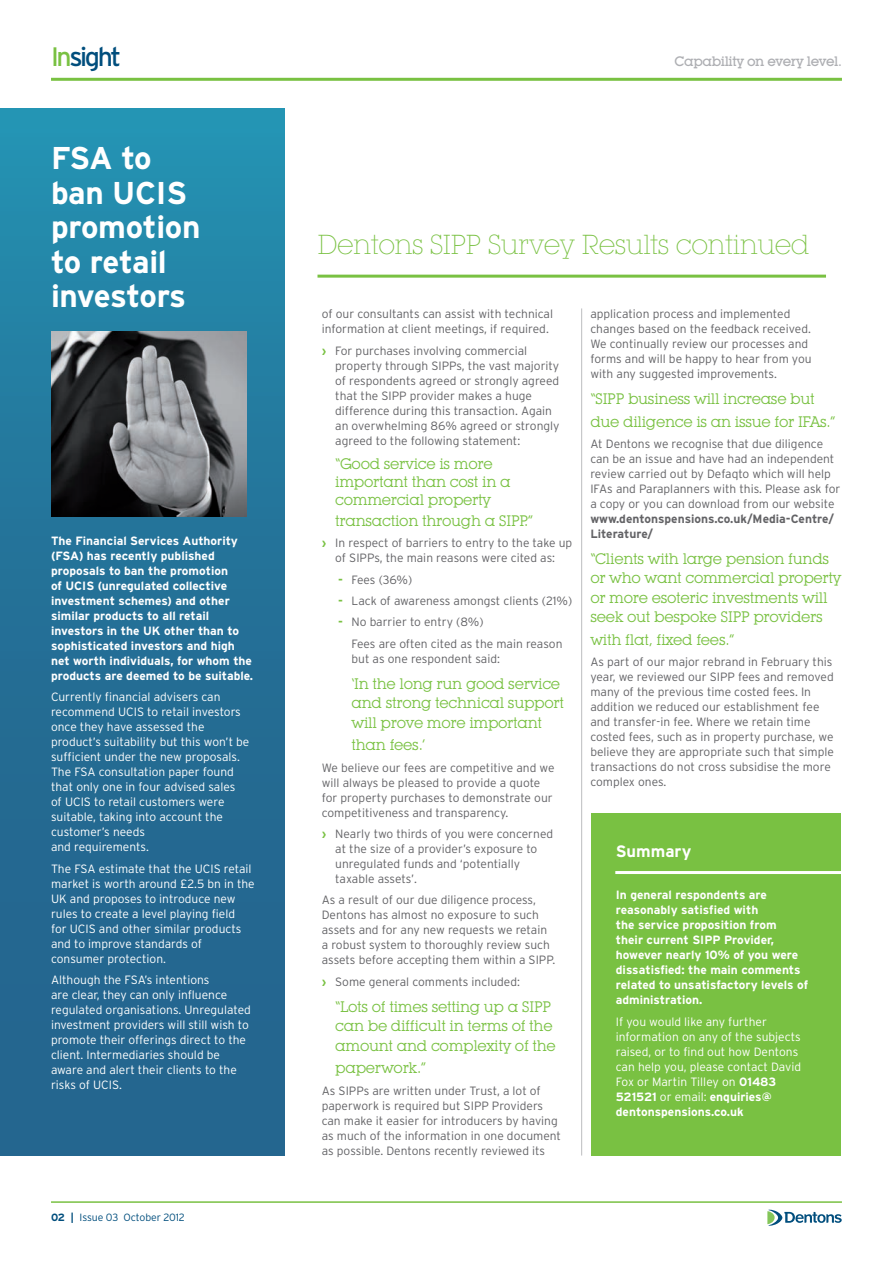
<style>
.page{position:relative;width:893px;height:1263px;background:#fff}
.page>*{position:absolute;margin:0;border:0;box-sizing:border-box;transform-origin:0 0}
.Sub_Head___No_Rule{font:700 31.5px/34.5px "Interstate";letter-spacing:-.015em;color:#fff}
._2nd_header_style{font:300 27px "Lubalin Graph IT Cby BT Xtra";letter-spacing:-.02em;color:#79c142}
.t1{font:26.7px "Interstate";letter-spacing:-.09em;color:#014e7d}
.t2{font:700 16.5px "Interstate";color:#fff}
.Pullout{font:15px/19.5px "Lubalin Graph IT Cby BT";letter-spacing:-.02em;color:#79c142}
.t3{font:500 13.5px "Lubalin Graph IT Cby BT";letter-spacing:-.03em;color:#aeafb3}
.Bullets{font:300 12px/15px "Interstate";color:#636366}
.Bullets-2{font:300 12px/15px "Interstate";color:#fff}
.Bullets-3{font:700 12px/15px "Interstate";color:#fff}
.Sub_Head___No_Rule-2{font:300 10.5px "Interstate";letter-spacing:-.01em;color:#014e7d}
.s1{color:#79c142}
.s2{font-weight:700}
.s3{font-weight:700;color:#79c142}
</style>
<div class="page">
<div style="left:591px;top:813px;width:250px;height:342px;background:#79c142"></div>
<hr style="left:51px;top:78px;width:791px;height:3px;background:#79c142">
<hr style="left:51px;top:1201px;width:791px;height:2px;background:#79c142">
<div style="left:0;top:108px;width:285px;height:1048px;background:linear-gradient(to bottom,#248cad,#245d88)"></div>
<img style="left:51px;top:332px;width:196px;height:184px">
<svg style="left:767px;top:1209px;width:75px;height:17px"></svg>
<hr style="left:581px;top:308px;width:1px;height:847px;background:#bcbdc0">
<hr style="left:317px;top:275px;width:509px;height:3px;background:#79c142">
<hr style="left:615px;top:871px;width:250px;height:3px;background:#fff">
<p class="t1" style="left:51px;top:42px;width:72px"><span class="s1">In</span>sight</p>
<p class="Sub_Head___No_Rule" style="left:51px;top:141px;width:151px">FSA to ban UCIS promotion to retail investors</p>
<p class="Bullets-3" style="left:51px;top:533px;width:204px">The Financial Services Authority (FSA) has recently published proposals to ban the promotion<br>of UCIS (unregulated collective investment schemes) and other similar products to all retail investors in the UK other than to sophisticated investors and high net worth individuals, for whom the products are deemed to be suitable.</p>
<p class="Bullets-2" style="left:51px;top:689px;width:200px">Currently financial advisers can recommend UCIS to retail investors once they have assessed the product’s suitability but this won’t be sufficient under the new proposals.<br>The FSA consultation paper found that only one in four advised sales<br>of UCIS to retail customers were suitable, taking into account the customer’s needs<br>and requirements.</p>
<p class="Bullets-2" style="left:51px;top:861px;width:205px">The FSA estimate that the UCIS retail market is worth around £2.5 bn in the<br>UK and proposes to introduce new rules to create a level playing field<br>for UCIS and other similar products and to improve standards of consumer protection.</p>
<p class="Bullets-2" style="left:51px;top:972px;width:201px">Although the FSA’s intentions<br>are clear, they can only influence regulated organisations. Unregulated investment providers will still wish to promote their offerings direct to the client. Intermediaries should be aware and alert their clients to the risks of UCIS.</p>
<p class="Sub_Head___No_Rule-2" style="left:51px;top:1211px;width:135px"><span class="s2">02 |</span> Issue 03 October 2012</p>
<p class="t3" style="left:675px;top:53px;width:169px">Capability on every level.</p>
<p class="_2nd_header_style" style="left:318px;top:228px;width:493px">Dentons SIPP Survey Results continued</p>
<p class="Bullets" style="left:322px;top:306px;width:233px">of our consultants can assist with technical information at client meetings, if required.</p>
<p class="Bullets" style="left:335px;top:343px;width:226px;text-indent:-14px"><span class="s3">›</span> For purchases involving commercial property through SIPPs, the vast majority of respondents agreed or strongly agreed that the SIPP provider makes a huge difference during this transaction. Again an overwhelming 86% agreed or strongly agreed to the following statement:</p>
<p class="Pullout" style="left:335px;top:454px;width:177px;line-height:18px">“Good service is more important than cost in a commercial property</p>
<p class="Pullout" style="left:335px;top:511px;width:200px">transaction through a SIPP.”</p>
<p class="Bullets" style="left:322px;top:535px;width:252px;text-align:center"><span class="s3">›</span> In respect of barriers to entry to the take up of SIPPs, the main reasons were cited as:</p>
<p class="Bullets" style="left:338px;top:572px;width:76px"><span class="s3">-</span> Fees (36%)</p>
<p class="Bullets" style="left:338px;top:593px;width:236px"><span class="s3">-</span> Lack of awareness amongst clients (21%)</p>
<p class="Bullets" style="left:338px;top:615px;width:147px"><span class="s3">-</span> No barrier to entry (8%)</p>
<p class="Bullets" style="left:351px;top:636px;width:212px">Fees are often cited as the main reason but as one respondent said:</p>
<p class="Pullout" style="left:351px;top:673px;width:214px">‘In the long run good service and strong technical support will prove more important</p>
<p class="Pullout" style="left:351px;top:735px;width:75px">than fees.’</p>
<p class="Bullets" style="left:322px;top:760px;width:234px">We believe our fees are competitive and we will always be pleased to provide a quote for property purchases to demonstrate our competitiveness and transparency.</p>
<p class="Bullets" style="left:335px;top:826px;width:219px;text-indent:-14px"><span class="s3">›</span> Nearly two thirds of you were concerned at the size of a provider’s exposure to unregulated funds and ‘potentially taxable assets’.</p>
<p class="Bullets" style="left:322px;top:892px;width:235px">As a result of our due diligence process, Dentons has almost no exposure to such assets and for any new requests we retain a robust system to thoroughly review such assets before accepting them within a SIPP.</p>
<p class="Bullets" style="left:322px;top:974px;width:200px"><span class="s3">›</span> Some general comments included:</p>
<p class="Pullout" style="left:335px;top:996px;width:222px">“Lots of times setting up a SIPP can be difficult in terms of the amount and complexity of the</p>
<p class="Pullout" style="left:335px;top:1058px;width:92px">paperwork.”</p>
<p class="Bullets" style="left:322px;top:1083px;width:241px">As SIPPs are written under Trust, a lot of paperwork is required but SIPP Providers can make it easier for introducers by having as much of the information in one document as possible. Dentons recently reviewed its</p>
<p class="Bullets" style="left:590px;top:306px;width:223px">application process and implemented changes based on the feedback received.<br>We continually review our processes and forms and will be happy to hear from you with any suggested improvements.</p>
<p class="Pullout" style="left:590px;top:387px;width:247px;line-height:22.5px">“SIPP business will increase but due diligence is an issue for IFAs.”</p>
<p class="Bullets" style="left:590px;top:436px;width:252px">At Dentons we recognise that due diligence can be an issue and have had an independent review carried out by Defaqto which will help IFAs and Paraplanners with this. Please ask for a copy or you can download from our website <span class="s2">www.dentonspensions.co.uk/Media-Centre/ Literature/</span></p>
<p class="Pullout" style="left:590px;top:549px;width:252px">“Clients with large pension funds or who want commercial property or more esoteric investments will seek out bespoke SIPP providers</p>
<p class="Pullout" style="left:590px;top:630px;width:146px">with flat, fixed fees.”</p>
<p class="Bullets" style="left:590px;top:654px;width:245px">As part of our major rebrand in February this year, we reviewed our SIPP fees and removed many of the previous time costed fees. In addition we reduced our establishment fee and transfer-in fee. Where we retain time costed fees, such as in property purchase, we believe they are appropriate such that simple transactions do not cross subsidise the more complex ones.</p>
<p class="t2" style="left:616px;top:841px;width:77px">Summary</p>
<p class="Bullets-3" style="left:616px;top:887px;width:194px">In general respondents are reasonably satisfied with<br>the service proposition from<br>their current SIPP Provider, however nearly 10% of you were dissatisfied: the main comments related to unsatisfactory levels of administration.</p>
<p class="Bullets-2" style="left:616px;top:1014px;width:187px">If you would like any further information on any of the subjects raised, or to find out how Dentons can help you, please contact David<br>Fox or Martin Tilley on <span class="s2">01483<br>521521</span> or email: <span class="s2">enquiries@ dentonspensions.co.uk</span></p>
</div>
